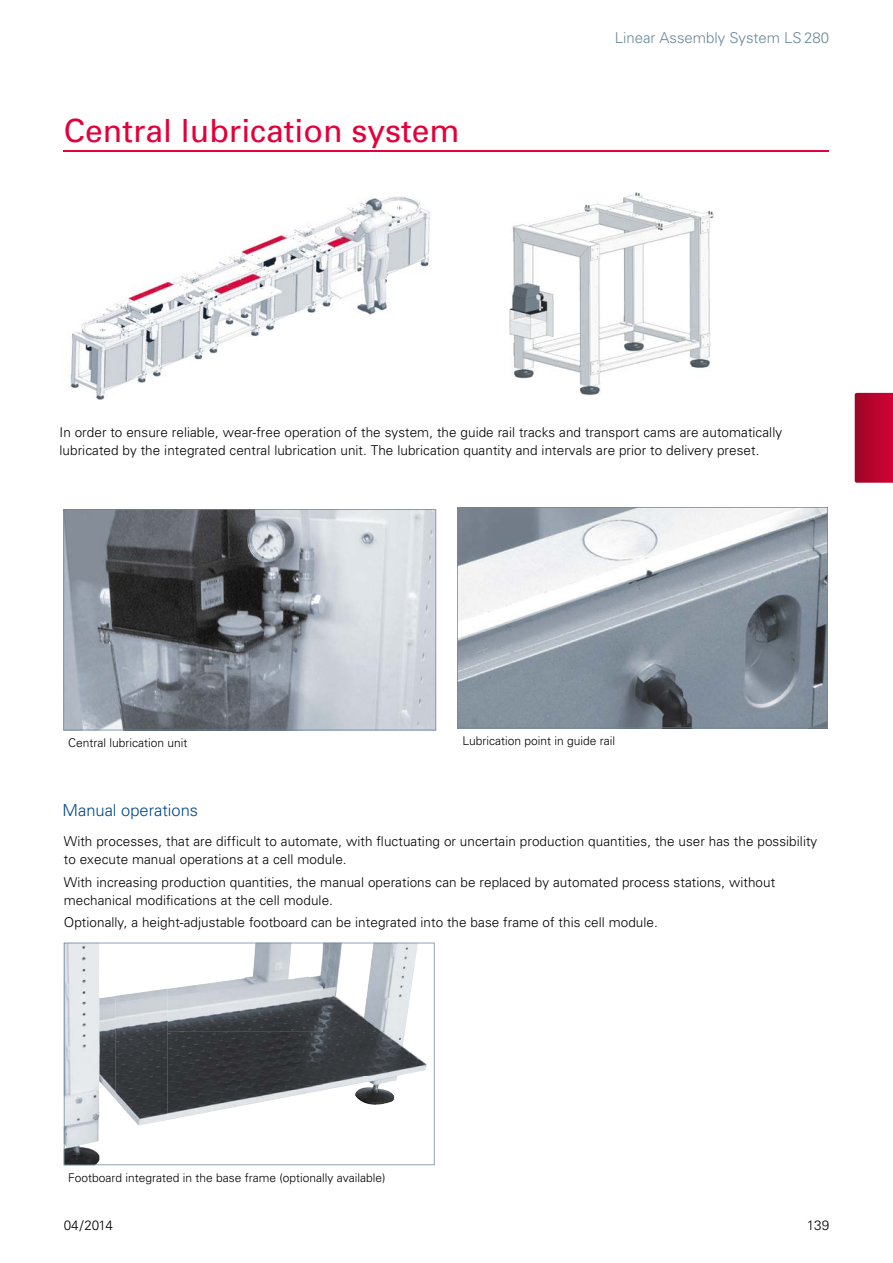
<style>
.page{position:relative;width:893px;height:1263px;background:#fff}
.page>*{position:absolute;margin:0;border:0;box-sizing:border-box;transform-origin:0 0}
.t1{font:31.95px "Univers";color:#e4003a}
.t2{font:300 16.5px "Univers";color:#00488c}
.t3{font:300 15px "Univers";color:#6b879c}
.t4{font:300 13.5px/18px "Univers";letter-spacing:.005em;color:#000}
.t5{font:300 12px "Univers";color:#000}
</style>
<div class="page">
<hr style="left:64px;top:151px;width:765px;height:1px;background:#e4003a">
<svg style="left:855px;top:393px;width:38px;height:90px;background:#b7042d"></svg>
<svg style="left:63px;top:509px;width:373px;height:221px;background:#91969e"></svg>
<svg style="left:457px;top:507px;width:371px;height:221px"></svg>
<img style="left:509px;top:192px;width:205px;height:204px">
<svg style="left:64px;top:943px;width:371px;height:222px"></svg>
<img style="left:70px;top:196px;width:361px;height:204px">
<h1 class="t1" style="left:64px;top:111px;width:397px">Central lubrication system</h1>
<p class="t3" style="left:615px;top:29px;width:216px">Linear Assembly System LS 280</p>
<p class="t4" style="left:60px;top:422px;width:724px">In order to ensure reliable, wear-free operation of the system, the guide rail tracks and transport cams are automatically lubricated by the integrated central lubrication unit. The lubrication quantity and intervals are prior to delivery preset.</p>
<p class="t5" style="left:68px;top:735px;width:121px">Central lubrication unit</p>
<p class="t5" style="left:462px;top:733px;width:154px">Lubrication point in guide rail</p>
<p class="t2" style="left:63px;top:800px;width:137px">Manual operations</p>
<p class="t4" style="left:64px;top:832px;width:755px">With processes, that are difficult to automate, with fluctuating or uncertain production quantities, the user has the possibility to execute manual operations at a cell module.</p>
<p class="t4" style="left:64px;top:872px;width:713px">With increasing production quantities, the manual operations can be replaced by automated process stations, without mechanical modifications at the cell module.</p>
<p class="t4" style="left:64px;top:913px;width:596px">Optionally, a height-adjustable footboard can be integrated into the base frame of this cell module.</p>
<p class="t5" style="left:68px;top:1170px;width:319px">Footboard integrated in the base frame (optionally available)</p>
<p class="t4" style="left:64px;top:1215px;width:51px">04/2014</p>
<p class="t4" style="left:807px;top:1215px;width:24px">139</p>
</div>
